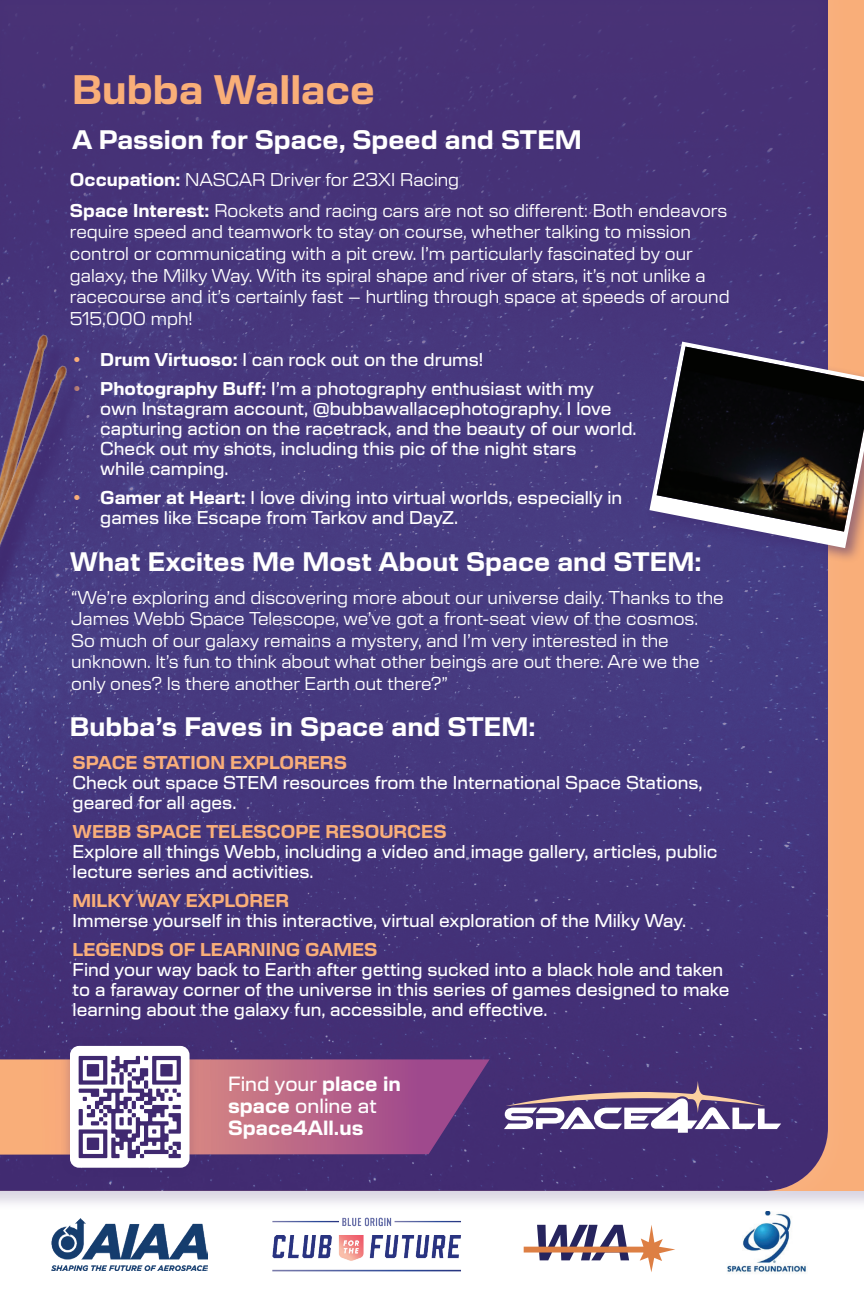
<style>
.page{position:relative;width:864px;height:1296px;background:#fff}
.page>*{position:absolute;margin:0;border:0;box-sizing:border-box;transform-origin:0 0}
.t1{font:700 40px "New Science";color:#f9ae78}
.t2{font:700 26px "New Science";color:#fff}
.t3{font:700 20px/22px "New Science";color:#fff}
.t4{font:500 18px/20px "New Science";color:#fff}
.t5{font:18px/21.6px "New Science";color:#fff}
.t6{font:700 18px "New Science";color:#f9ae78}
.t7{font:700 18px "New Science";color:#f9ae79}
.s1{font-weight:700}
.s2{font-weight:700;color:#f9ae79}
.s3{font-weight:500}
</style>
<div class="page">
<img style="left:727px;top:1218px;width:79px;height:55px">
<img style="left:52px;top:1218px;width:156px;height:52px">
<svg style="left:524px;top:1225px;width:151px;height:47px"></svg>
<img style="left:272px;top:1218px;width:189px;height:54px">
<div style="left:0;top:0;width:854px;height:1218px;background:#231f20;opacity:.75"></div>
<img style="left:0;top:0;width:828px;height:1191px">
<svg style="left:0;top:1059px;width:490px;height:96px;background:#b66983"></svg>
<div style="left:60px;top:1035px;width:140px;height:143px;background:#3f296f;opacity:.25"></div>
<div style="left:70px;top:1046px;width:120px;height:122px;background:#fff;border-radius:9px"></div>
<svg style="left:504px;top:1081px;width:277px;height:52px"></svg>
<div style="left:646px;top:338px;width:218px;height:226px;background:#3f296f;opacity:.5"></div>
<svg style="left:649px;top:342px;width:215px;height:206px;background:#6f6093"></svg>
<img style="left:657px;top:347px;width:207px;height:185px">
<div style="left:0;top:312px;width:118px;height:415px;background:#47367c"></div>
<div style="left:0;top:368px;width:90px;height:372px;background:#463b81"></div>
<img style="left:0;top:329px;width:136px;height:394px">
<svg style="left:79px;top:1056px;width:102px;height:102px"></svg>
<h1 class="t1" style="left:72px;top:61px;width:305px">Bubba Wallace</h1>
<h2 class="t2" style="left:72px;top:121px;width:512px">A Passion for Space, Speed and STEM</h2>
<p class="t5" style="left:70px;top:163px;width:659px;line-height:30.6px"><span class="s1">Occupation:</span> NASCAR Driver for 23XI Racing<br><span class="s1">Space Interest:</span> Rockets and racing cars are not so different: Both endeavors</p>
<p class="t5" style="left:70px;top:220px;width:661px">require speed and teamwork to stay on course, whether talking to mission control or communicating with a pit crew. I’m particularly fascinated by our galaxy, the Milky Way. With its spiral shape and river of stars, it’s not unlike a racecourse and it’s certainly fast – hurtling through space at speeds of around 515,000 mph!</p>
<p class="t4" style="left:73px;top:348px;width:412px"><span class="s2">•</span> <span class="s1">Drum Virtuoso:</span> I can rock out on the drums!</p>
<p class="t4" style="left:100px;top:377px;width:538px;text-indent:-27px"><span class="s2">•</span> <span class="s1">Photography Buff:</span> I’m a photography enthusiast with my<br>own Instagram account, @bubbawallacephotography. I love capturing action on the racetrack, and the beauty of our world.<br>Check out my shots, including this pic of the night stars<br>while camping.</p>
<p class="t4" style="left:100px;top:486px;width:523px;text-indent:-27px"><span class="s2">•</span> <span class="s1">Gamer at Heart:</span> I love diving into virtual worlds, especially in games like Escape from Tarkov and DayZ.</p>
<h2 class="t2" style="left:70px;top:543px;width:633px">What Excites Me Most About Space and STEM:</h2>
<p class="t5" style="left:71px;top:585px;width:654px">“We’re exploring and discovering more about our universe daily. Thanks to the James Webb Space Telescope, we’ve got a front-seat view of the cosmos.<br>So much of our galaxy remains a mystery, and I’m very interested in the unknown. It’s fun to think about what other beings are out there. Are we the only ones? Is there another Earth out there?”</p>
<h2 class="t2" style="left:70px;top:707px;width:467px">Bubba’s Faves in Space and STEM:</h2>
<p class="t7" style="left:73px;top:749px;width:276px">SPACE STATION EXPLORERS</p>
<p class="t4" style="left:73px;top:771px;width:632px">Check out space STEM resources from the International Space Stations, geared for all ages.</p>
<p class="t6" style="left:73px;top:818px;width:375px">WEBB SPACE TELESCOPE RESOURCES</p>
<p class="t4" style="left:73px;top:840px;width:646px">Explore all things Webb, including a video and image gallery, articles, public lecture series and activities.</p>
<p class="t6" style="left:73px;top:887px;width:218px">MILKY WAY EXPLORER</p>
<p class="t4" style="left:73px;top:909px;width:615px">Immerse yourself in this interactive, virtual exploration of the Milky Way.</p>
<p class="t6" style="left:73px;top:936px;width:306px">LEGENDS OF LEARNING GAMES</p>
<p class="t4" style="left:73px;top:958px;width:658px">Find your way back to Earth after getting sucked into a black hole and taken to a faraway corner of the universe in this series of games designed to make learning about the galaxy fun, accessible, and effective.</p>
<p class="t3" style="left:228px;top:1072px;width:174px"><span class="s3">Find your</span> place in space <span class="s3">online at<br></span>Space4All.us</p>
</div>
